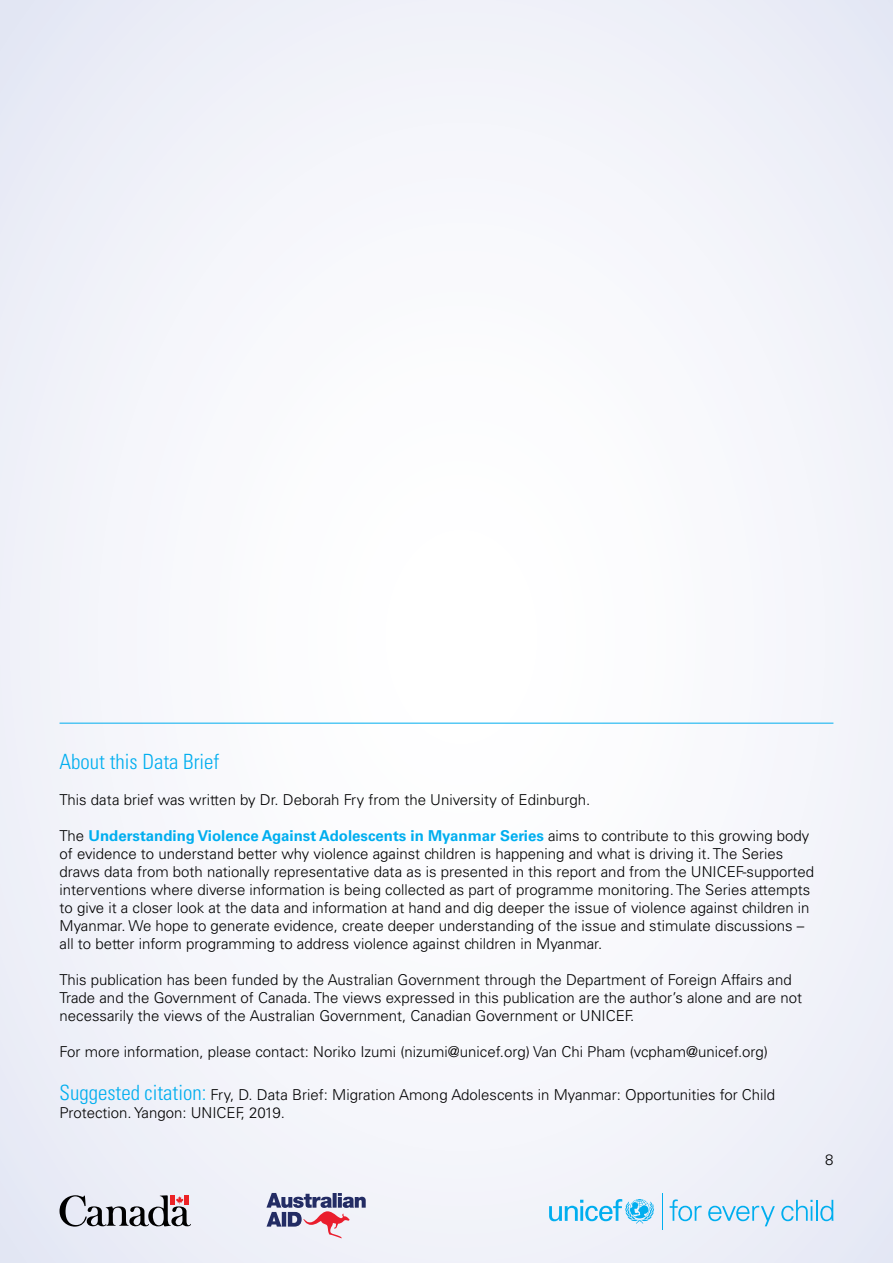
<style>
.page{position:relative;width:893px;height:1263px;background:#f5f6fb}
.page>*{position:absolute;margin:0;border:0;box-sizing:border-box;transform-origin:0 0}
.t1{font:300 condensed 21px "Univers LT Std";color:#00aeef}
.t2{font:300 15px/18px "Univers LT Std";color:#000}
.t3{font:700 15px "Univers LT Pro 65";color:#00aeef}
.s1{font-family:"Univers LT Std";font-weight:300;color:#000}
.s2{font-stretch:condensed;font-size:21px;color:#00aeef}
</style>
<div class="page">
<svg style="left:549px;top:1199px;width:105px;height:24px"></svg>
<svg style="left:670px;top:1199px;width:32px;height:22px"></svg>
<svg style="left:708px;top:1206px;width:67px;height:20px"></svg>
<svg style="left:781px;top:1200px;width:32px;height:21px"></svg>
<hr style="left:816px;top:1200px;width:2px;height:21px;background:#00aeef">
<svg style="left:820px;top:1200px;width:13px;height:21px"></svg>
<hr style="left:662px;top:1194px;width:1px;height:36px;background:#00aeef">
<svg style="left:59px;top:1195px;width:132px;height:32px"></svg>
<svg style="left:266px;top:1193px;width:100px;height:45px"></svg>
<hr style="left:60px;top:723px;width:773px;height:1px;background:#00aeef">
<h1 class="t1" style="left:60px;top:749px;width:161px">About this Data Brief</h1>
<p class="t2" style="left:60px;top:790px;width:532px">This data brief was written by Dr. Deborah Fry from the University of Edinburgh.</p>
<p class="t3" style="left:60px;top:826px;width:751px"><span class="s1">The</span> Understanding Violence Against Adolescents in Myanmar Series <span class="s1">aims to contribute to this growing body</span></p>
<p class="t2" style="left:60px;top:844px;width:756px">of evidence to understand better why violence against children is happening and what is driving it. The Series draws data from both nationally representative data as is presented in this report and from the UNICEF-supported interventions where diverse information is being collected as part of programme monitoring. The Series attempts to give it a closer look at the data and information at hand and dig deeper the issue of violence against children in Myanmar. We hope to generate evidence, create deeper understanding of the issue and stimulate discussions – all to better inform programming to address violence against children in Myanmar.</p>
<p class="t2" style="left:60px;top:970px;width:744px">This publication has been funded by the Australian Government through the Department of Foreign Affairs and<br>Trade and the Government of Canada. The views expressed in this publication are the author’s alone and are not necessarily the views of the Australian Government, Canadian Government or UNICEF.</p>
<p class="t2" style="left:60px;top:1042px;width:710px">For more information, please contact: Noriko Izumi (nizumi@unicef.org) Van Chi Pham (vcpham@unicef.org)</p>
<p class="t2" style="left:60px;top:1085px;width:717px"><span class="s2">Suggested citation:</span> Fry, D. Data Brief: Migration Among Adolescents in Myanmar: Opportunities for Child<br>Protection. Yangon: UNICEF, 2019.</p>
<p class="t2" style="left:825px;top:1150px;width:10px">8</p>
</div>
